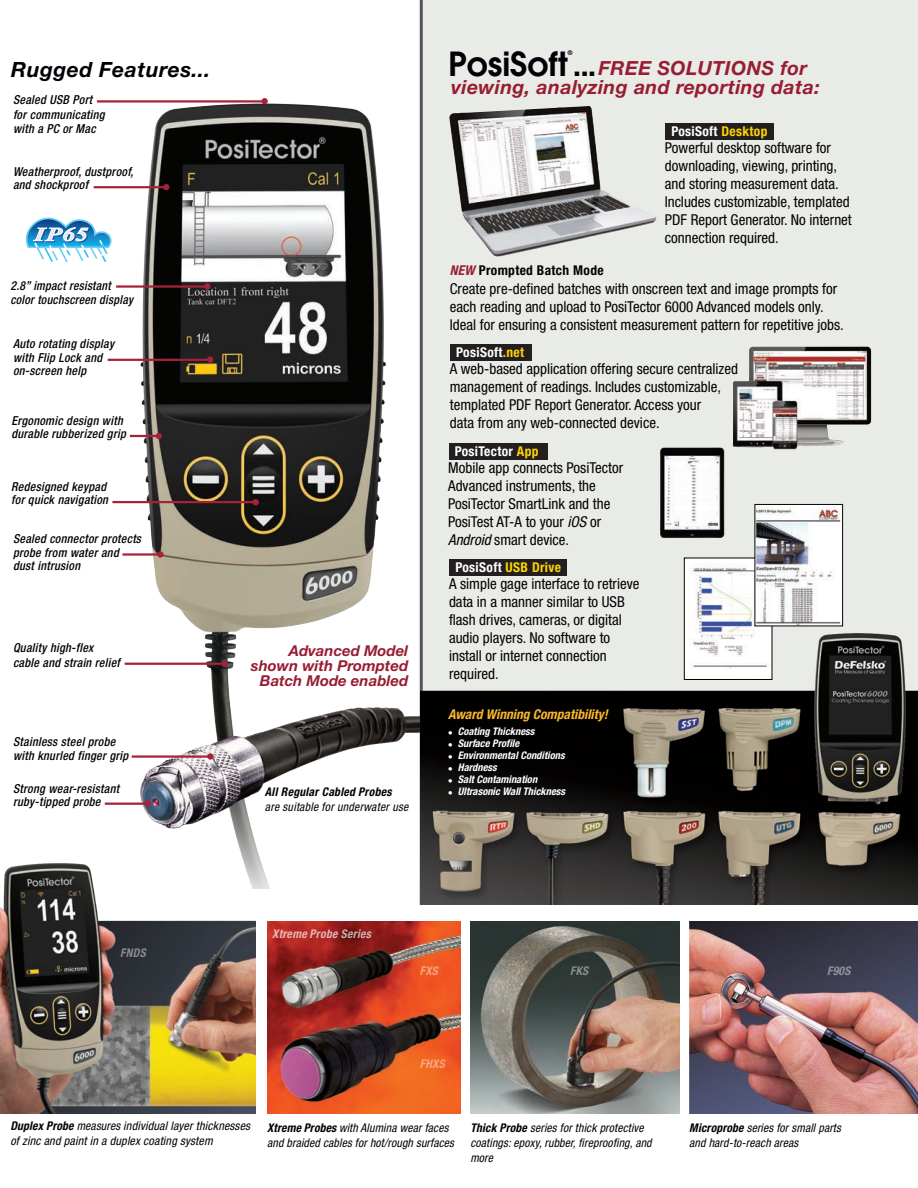
<style>
.page{position:relative;width:918px;height:1188px;background:#fff}
.page>*{position:absolute;margin:0;border:0;box-sizing:border-box;transform-origin:0 0}
.t1{font:600 33px "Avant Garde";color:#020105}
.t2{font:italic 700 21px "Helvetica Neue";letter-spacing:.025em;color:#020105}
.t3{font:italic 700 19.5px/19.5px "Helvetica Neue";letter-spacing:.02em;color:#981d33}
.t4{font:condensed 15px/18px "Helvetica Neue";color:#020105}
.t5{font:italic 700 15px/15px "Helvetica Neue";color:#981d33;text-align:right}
.t6{font:700 condensed 13.5px "Helvetica Neue";letter-spacing:.025em;color:#fff}
.t7{font:italic 700 condensed 13.5px "Helvetica Neue";color:#fcb729}
.t8{font:700 condensed 13.5px "Helvetica Neue";letter-spacing:.025em;color:#020105}
.t9{font:italic 500 condensed 12.3px/13.5px "Helvetica Neue";letter-spacing:.025em;color:#020105}
.t10{font:italic 500 condensed 12.3px/13.5px "Helvetica Neue";letter-spacing:.025em;color:#020105;scale:.95 1}
.t11{font:italic condensed 12px/15px "Helvetica Neue";letter-spacing:.015em;color:#020105}
.t12{font:italic 700 condensed 12px "Helvetica Neue";letter-spacing:.025em;color:#020105}
.t13{font:italic 700 condensed 12px "Helvetica Neue";letter-spacing:.025em;color:rgb(255 255 255/.44)}
.t14{font:italic 700 condensed 12px "Helvetica Neue";letter-spacing:.025em;color:rgb(255 255 255/.66)}
.t15{font:italic 700 condensed 10.5px "Helvetica Neue";color:#fff}
.t16{font:600 6.3px "Avant Garde";color:#020105}
.s1{color:#fed304}
.s2{font-style:italic;color:#981d33}
.s3{font-style:italic}
.s4{font-weight:700}
</style>
<div class="page">
<div style="left:421px;top:0;width:497px;height:900px;background:#e8ebe6"></div>
<div style="left:450px;top:344px;width:82px;height:16px;background:#231f20"></div>
<div style="left:449px;top:443px;width:98px;height:16px;background:#231f20"></div>
<div style="left:449px;top:559px;width:118px;height:16px;background:#231f20"></div>
<img style="left:733px;top:346px;width:138px;height:103px">
<img style="left:690px;top:921px;width:228px;height:192px">
<img style="left:470px;top:921px;width:210px;height:192px">
<img style="left:268px;top:921px;width:192px;height:192px">
<hr style="left:420px;top:0;width:3px;height:905px;background:#56535c">
<img style="left:0;top:863px;width:256px;height:250px">
<img style="left:660px;top:444px;width:73px;height:94px">
<img style="left:686px;top:560px;width:84px;height:73px">
<div style="left:684px;top:558px;width:88px;height:122px;border:1px solid #020105"></div>
<img style="left:449px;top:106px;width:207px;height:151px">
<img style="left:131px;top:98px;width:255px;height:790px">
<svg style="left:195px;top:836px;width:128px;height:69px"></svg>
<hr style="left:125px;top:663px;width:98px;height:2px;background:#a72239">
<svg style="left:222px;top:661px;width:6px;height:6px"></svg>
<hr style="left:112px;top:501px;width:146px;height:2px;background:#a72239">
<svg style="left:253px;top:499px;width:6px;height:6px"></svg>
<hr style="left:130px;top:435px;width:28px;height:2px;background:#a72239">
<svg style="left:156px;top:433px;width:6px;height:6px"></svg>
<hr style="left:97px;top:100px;width:167px;height:3px;background:#a72239">
<div style="left:261px;top:98px;width:7px;height:6px;background:#a72239;border-radius:50%"></div>
<hr style="left:108px;top:359px;width:104px;height:2px;background:#a72239">
<div style="left:207px;top:356px;width:6px;height:7px;background:#a72239;border-radius:50%"></div>
<hr style="left:94px;top:186px;width:72px;height:2px;background:#a72239">
<svg style="left:163px;top:184px;width:6px;height:6px"></svg>
<hr style="left:116px;top:285px;width:91px;height:3px;background:#a72239">
<div style="left:204px;top:283px;width:7px;height:7px;background:#a72239;border-radius:50%"></div>
<svg style="left:26px;top:217px;width:86px;height:45px"></svg>
<img style="left:129px;top:690px;width:291px;height:146px">
<hr style="left:105px;top:803px;width:42px;height:2px;background:#a72239">
<div style="left:144px;top:800px;width:7px;height:7px;background:#a72239;border-radius:50%"></div>
<hr style="left:132px;top:755px;width:78px;height:3px;background:#a72239">
<div style="left:207px;top:753px;width:7px;height:7px;background:#a72239;border-radius:50%"></div>
<img style="left:420px;top:633px;width:498px;height:272px">
<hr style="left:122px;top:553px;width:37px;height:3px;background:#a72239">
<svg style="left:157px;top:551px;width:7px;height:7px"></svg>
<img style="left:757px;top:506px;width:84px;height:118px">
<div style="left:755px;top:504px;width:88px;height:122px;border:1px solid #020105"></div>
<div style="left:665px;top:123px;width:109px;height:16px;background:#231f20"></div>
<h2 class="t2" style="left:11px;top:62px;width:201px">Rugged Features...</h2>
<p class="t9" style="left:13px;top:94px;width:93px;line-height:14.5px">Sealed USB Port for communicating with a PC or Mac</p>
<p class="t9" style="left:13px;top:166px;width:122px">Weatherproof, dustproof, and shockproof</p>
<p class="t10" style="left:10px;top:280px;width:131px">2.8” impact resistant color touchscreen display</p>
<p class="t9" style="left:13px;top:338px;width:103px">Auto rotating display with Flip Lock and on-screen help</p>
<p class="t9" style="left:11px;top:415px;width:116px">Ergonomic design with durable rubberized grip</p>
<p class="t9" style="left:11px;top:481px;width:98px">Redesigned keypad for quick navigation</p>
<p class="t9" style="left:13px;top:533px;width:130px">Sealed connector protects probe from water and dust intrusion</p>
<p class="t9" style="left:13px;top:642px;width:108px;line-height:14.5px">Quality high-flex cable and strain relief</p>
<p class="t9" style="left:13px;top:735px;width:117px;line-height:14.5px">Stainless steel probe with knurled finger grip</p>
<p class="t9" style="left:13px;top:783px;width:108px">Strong wear-resistant ruby-tipped probe</p>
<p class="t5" style="left:251px;top:645px;width:159px">Advanced Model shown with Prompted<br>Batch Mode enabled</p>
<p class="t12" style="left:265px;top:788px;width:128px">All Regular Cabled Probes</p>
<p class="t11" style="left:265px;top:801px;width:145px">are suitable for underwater use</p>
<p class="t16" style="left:568px;top:51px;width:6px">®</p>
<h1 class="t1" style="left:448px;top:52px;width:150px">PosiSoft...</h1>
<h3 class="t3" style="left:451px;top:60px;width:370px;text-indent:148px">FREE SOLUTIONS for viewing, analyzing and reporting data:</h3>
<p class="t6" style="left:671px;top:127px;width:98px">PosiSoft <span class="s1">Desktop</span></p>
<p class="t4" style="left:665px;top:140px;width:188px">Powerful desktop software for downloading, viewing, printing, and storing measurement data.<br>Includes customizable, templated<br>PDF Report Generator. No internet connection required.</p>
<p class="t8" style="left:450px;top:266px;width:155px"><span class="s2">NEW</span> Prompted Batch Mode</p>
<p class="t4" style="left:450px;top:281px;width:396px">Create pre-defined batches with onscreen text and image prompts for each reading and upload to PosiTector 6000 Advanced models only.<br>Ideal for ensuring a consistent measurement pattern for repetitive jobs.</p>
<p class="t6" style="left:456px;top:347px;width:69px">PosiSoft<span class="s1">.net</span></p>
<p class="t4" style="left:450px;top:361px;width:290px">A web-based application offering secure centralized management of readings. Includes customizable, templated PDF Report Generator. Access your<br>data from any web-connected device.</p>
<p class="t6" style="left:455px;top:447px;width:85px">PosiTector <span class="s1">App</span></p>
<p class="t4" style="left:448px;top:460px;width:177px">Mobile app connects PosiTector<br>Advanced instruments, the<br>PosiTector SmartLink and the<br>PosiTest AT-A to your <span class="s3">iOS</span> or<br><span class="s3">Android</span> smart device.</p>
<p class="t6" style="left:455px;top:562px;width:107px">PosiSoft <span class="s1">USB Drive</span></p>
<p class="t4" style="left:449px;top:576px;width:192px">A simple gage interface to retrieve data in a manner similar to USB flash drives, cameras, or digital audio players. No software to install or internet connection required.</p>
<p class="t7" style="left:448px;top:709px;width:161px">Award Winning Compatibility!</p>
<p class="t15" style="left:448px;top:728px;width:88px">● Coating Thickness</p>
<p class="t15" style="left:448px;top:740px;width:73px">● Surface Profile</p>
<p class="t15" style="left:448px;top:752px;width:118px">● Environmental Conditions</p>
<p class="t15" style="left:448px;top:764px;width:50px">● Hardness</p>
<p class="t15" style="left:448px;top:776px;width:91px">● Salt Contamination</p>
<p class="t15" style="left:448px;top:788px;width:119px">● Ultrasonic Wall Thickness</p>
<p class="t13" style="left:120px;top:949px;width:27px">FNDS</p>
<p class="t14" style="left:272px;top:929px;width:100px">Xtreme Probe Series</p>
<p class="t13" style="left:420px;top:967px;width:20px">FXS</p>
<p class="t13" style="left:420px;top:1059px;width:27px">FHXS</p>
<p class="t13" style="left:570px;top:967px;width:20px">FKS</p>
<p class="t13" style="left:827px;top:967px;width:25px">F90S</p>
<p class="t11" style="left:10px;top:1120px;width:241px"><span class="s4">Duplex Probe</span> measures individual layer thicknesses of zinc and paint in a duplex coating system</p>
<p class="t11" style="left:267px;top:1121px;width:188px"><span class="s4">Xtreme Probes</span> with Alumina wear faces and braided cables for hot/rough surfaces</p>
<p class="t11" style="left:470px;top:1121px;width:183px"><span class="s4">Thick Probe</span> series for thick protective coatings: epoxy, rubber, fireproofing, and more</p>
<p class="t11" style="left:689px;top:1121px;width:153px"><span class="s4">Microprobe</span> series for small parts and hard-to-reach areas</p>
</div>
